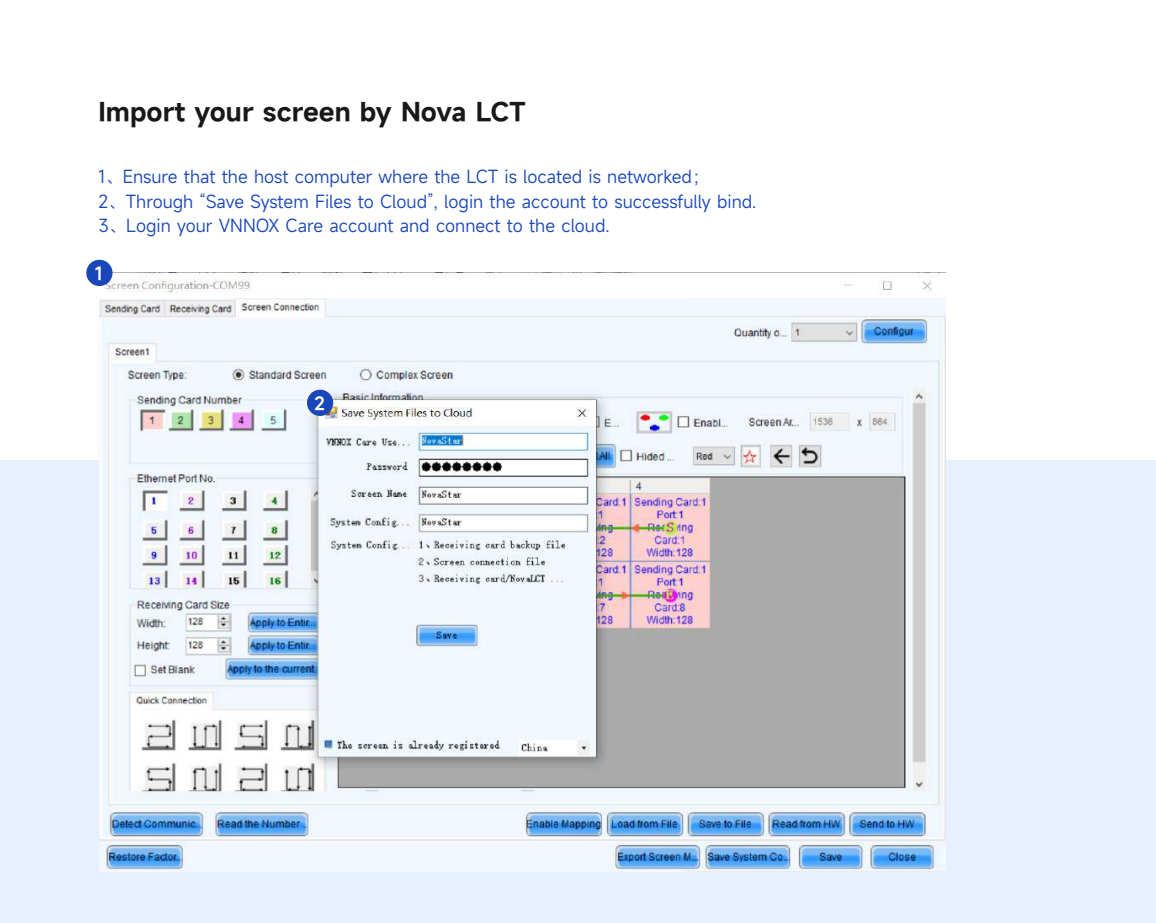
<style>
.page{position:relative;width:1156px;height:923px;background:#fff}
.page>*{position:absolute;margin:0;border:0;box-sizing:border-box;transform-origin:0 0}
.t1{font:600 24.5px "Mi Sans";color:#171818;scale:1.05 1}
.t2{font:17.5px/24.5px "Mi Sans";color:#1a47b7}
.t3{font:600 17.5px "Mi Sans";color:#fff}
</style>
<div class="page">
<div style="left:1px;top:460px;width:1155px;height:463px;background:#e6f0ff"></div>
<img style="left:99px;top:273px;width:847px;height:598px">
<div style="left:86px;top:260px;width:27px;height:26px;background:#1a47b7;border-radius:50%"></div>
<div style="left:307px;top:390px;width:26px;height:26px;background:#1a47b7;border-radius:50%"></div>
<h1 class="t1" style="left:98px;top:96px;width:409px">Import your screen by Nova LCT</h1>
<p class="t2" style="left:98px;top:164px;width:659px">1、Ensure that the host computer where the LCT is located is networked；<br>2、Through “Save System Files to Cloud”, login the account to successfully bind.<br>3、Login your VNNOX Care account and connect to the cloud.</p>
<p class="t3" style="left:95px;top:262px;width:10px">1</p>
<p class="t3" style="left:314px;top:391px;width:12px">2</p>
</div>
